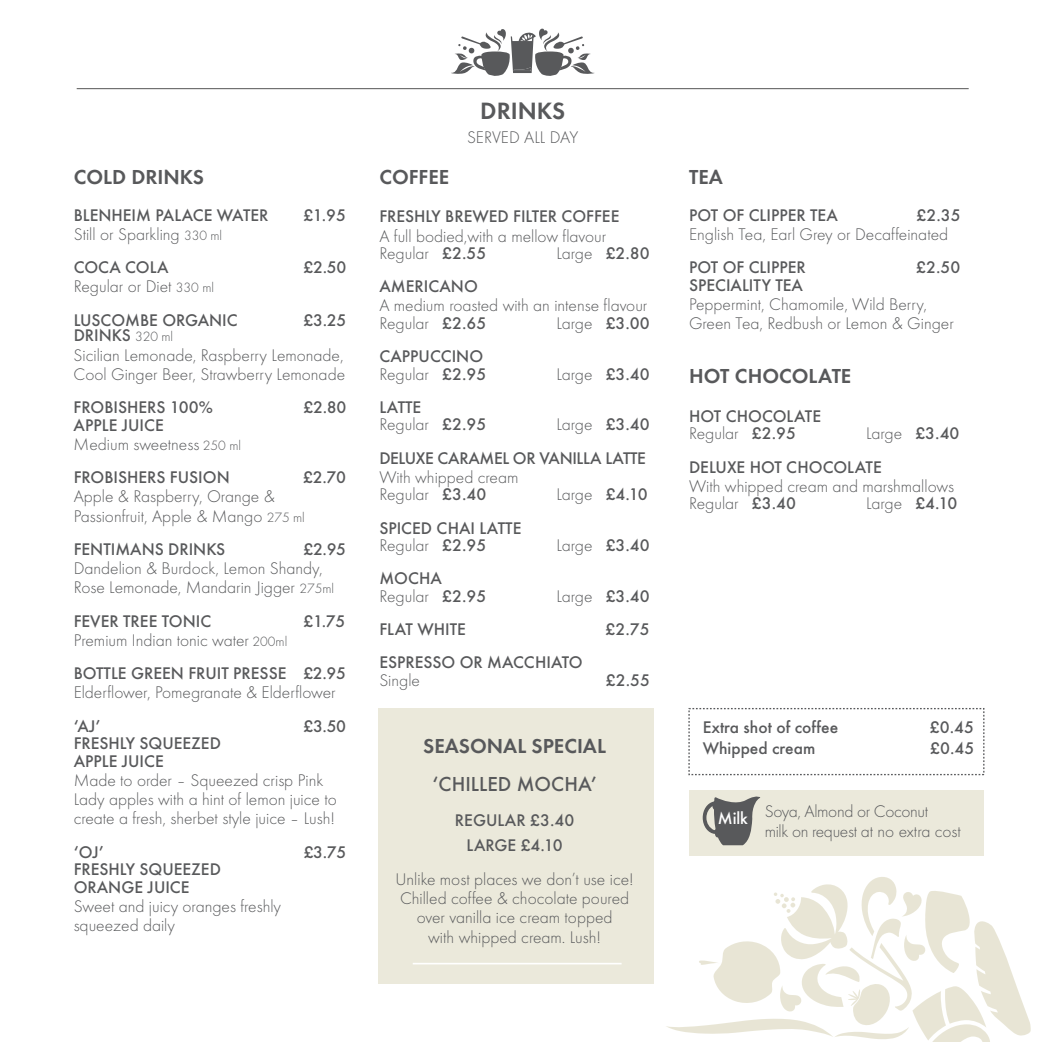
<style>
.page{position:relative;width:1042px;height:1042px;background:#fff}
.page>*{position:absolute;margin:0;border:0;box-sizing:border-box;transform-origin:0 0}
.t1{font:600 24.5px "Futura T";color:#58595b}
.t2{font:600 21px "Futura T";color:#58595b}
.t3{font:500 21px "Futura T";color:#58595b}
.t4{font:300 17.5px/19.2px "Futura T";color:#58595b}
.t5{font:500 17.5px/17.5px "Futura T";color:#58595b}
.t6{font:300 17.5px/19.2px "Futura T";letter-spacing:-.02em;color:#58595b}
.t7{font:500 17.5px/33.2px "Futura T";letter-spacing:-.02em;color:#58595b;text-align:right}
.t8{font:500 17.5px "Futura T";color:#fff}
.s1{font-size:14px}
.s2{font-weight:500}
.s3{font-weight:300}
.s4{font-weight:300;font-size:14px}
</style>
<div class="page">
<svg style="left:666px;top:877px;width:364px;height:165px"></svg>
<div style="left:689px;top:789px;width:295px;height:66px;background:#ebe9db"></div>
<div style="left:688px;top:708px;width:296px;height:67px;border:1px dashed #58595b"></div>
<hr style="left:77px;top:88px;width:891px;height:1px;background:#58595b">
<svg style="left:451px;top:29px;width:144px;height:47px"></svg>
<svg style="left:703px;top:796px;width:57px;height:49px"></svg>
<div style="left:378px;top:708px;width:275px;height:275px;background:#ebe9db"></div>
<hr style="left:413px;top:963px;width:208px;height:1px;background:#fff">
<p class="t2" style="left:74px;top:164px;width:132px">COLD DRINKS</p>
<p class="t5" style="left:74px;top:206px;width:196px">BLENHEIM PALACE WATER</p>
<p class="t5" style="left:304px;top:206px;width:44px">£1.95</p>
<p class="t4" style="left:74px;top:217px;width:150px;line-height:33.2px">Still or Sparkling <span class="s1">330 ml<br></span><span class="s2">COCA COLA</span></p>
<p class="t5" style="left:304px;top:258px;width:44px">£2.50</p>
<p class="t5" style="left:74px;top:270px;width:166px;line-height:33.2px"><span class="s3">Regular or Diet</span> <span class="s4">330 ml<br></span>LUSCOMBE ORGANIC</p>
<p class="t5" style="left:303px;top:311px;width:44px">£3.25</p>
<p class="t4" style="left:74px;top:326px;width:273px"><span class="s2">DRINKS</span> <span class="s1">320 ml<br></span>Sicilian Lemonade, Raspberry Lemonade,<br>Cool Ginger Beer, Strawberry Lemonade</p>
<p class="t5" style="left:74px;top:398px;width:141px">FROBISHERS 100%</p>
<p class="t5" style="left:304px;top:398px;width:44px">£2.80</p>
<p class="t4" style="left:74px;top:415px;width:169px"><span class="s2">APPLE JUICE<br></span>Medium sweetness <span class="s1">250 ml</span></p>
<p class="t5" style="left:74px;top:468px;width:158px">FROBISHERS FUSION</p>
<p class="t5" style="left:303px;top:468px;width:44px">£2.70</p>
<p class="t4" style="left:74px;top:487px;width:233px">Apple &amp; Raspberry, Orange &amp;<br>Passionfruit, Apple &amp; Mango <span class="s1">275 ml</span></p>
<p class="t5" style="left:74px;top:540px;width:153px">FENTIMANS DRINKS</p>
<p class="t5" style="left:303px;top:540px;width:44px">£2.95</p>
<p class="t4" style="left:74px;top:558px;width:262px">Dandelion &amp; Burdock, Lemon Shandy,<br>Rose Lemonade, Mandarin Jigger <span class="s1">275ml</span></p>
<p class="t5" style="left:74px;top:612px;width:139px">FEVER TREE TONIC</p>
<p class="t5" style="left:303px;top:612px;width:43px">£1.75</p>
<p class="t5" style="left:74px;top:623px;width:274px;line-height:33.2px"><span class="s3">Premium Indian tonic water</span> <span class="s4">200ml<br></span>BOTTLE GREEN FRUIT PRESSE £2.95</p>
<p class="t4" style="left:74px;top:683px;width:264px">Elderflower, Pomegranate &amp; Elderflower</p>
<p class="t5" style="left:74px;top:717px;width:28px">‘AJ’</p>
<p class="t5" style="left:303px;top:717px;width:44px">£3.50</p>
<p class="t5" style="left:74px;top:734px;width:149px">FRESHLY SQUEEZED<br>APPLE JUICE</p>
<p class="t4" style="left:74px;top:770px;width:265px">Made to order – Squeezed crisp Pink<br>Lady apples with a hint of lemon juice to create a fresh, sherbet style juice – Lush!</p>
<p class="t5" style="left:74px;top:843px;width:32px">‘OJ’</p>
<p class="t5" style="left:304px;top:843px;width:44px">£3.75</p>
<p class="t5" style="left:74px;top:860px;width:149px">FRESHLY SQUEEZED<br>ORANGE JUICE</p>
<p class="t4" style="left:74px;top:896px;width:209px">Sweet and juicy oranges freshly squeezed daily</p>
<h1 class="t1" style="left:480px;top:96px;width:86px">DRINKS</h1>
<p class="t4" style="left:467px;top:127px;width:113px">SERVED ALL DAY</p>
<p class="t2" style="left:379px;top:164px;width:71px">COFFEE</p>
<p class="t5" style="left:379px;top:207px;width:242px">FRESHLY BREWED FILTER COFFEE</p>
<p class="t4" style="left:379px;top:227px;width:229px;line-height:17.5px">A full bodied,with a mellow flavour<br>Regular <span class="s2">£2.55</span></p>
<p class="t4" style="left:556px;top:243px;width:95px">Large <span class="s2">£2.80</span></p>
<p class="t5" style="left:379px;top:277px;width:100px">AMERICANO</p>
<p class="t4" style="left:379px;top:297px;width:270px;line-height:17.5px">A medium roasted with an intense flavour<br>Regular <span class="s2">£2.65</span></p>
<p class="t4" style="left:556px;top:313px;width:95px">Large <span class="s2">£3.00</span></p>
<p class="t5" style="left:379px;top:347px;width:108px">CAPPUCCINO<br><span class="s3">Regular</span> £2.95</p>
<p class="t4" style="left:556px;top:364px;width:95px">Large <span class="s2">£3.40</span></p>
<p class="t5" style="left:379px;top:398px;width:108px">LATTE<br><span class="s3">Regular</span> £2.95</p>
<p class="t7" style="left:379px;top:408px;width:272px"><span class="s3">Large</span> £3.40<br>DELUXE CARAMEL OR VANILLA LATTE</p>
<p class="t4" style="left:379px;top:468px;width:141px;line-height:17.5px">With whipped cream<br>Regular <span class="s2">£3.40</span></p>
<p class="t4" style="left:556px;top:485px;width:93px">Large <span class="s2">£4.10</span></p>
<p class="t5" style="left:379px;top:519px;width:144px">SPICED CHAI LATTE<br><span class="s3">Regular</span> £2.95</p>
<p class="t5" style="left:379px;top:570px;width:108px">MOCHA<br><span class="s3">Regular</span> £2.95</p>
<p class="t4" style="left:556px;top:535px;width:95px">Large <span class="s2">£3.40</span></p>
<p class="t4" style="left:556px;top:586px;width:95px">Large <span class="s2">£3.40</span></p>
<p class="t5" style="left:379px;top:620px;width:88px">FLAT WHITE</p>
<p class="t5" style="left:606px;top:620px;width:46px">£2.75</p>
<p class="t5" style="left:379px;top:654px;width:205px">ESPRESSO OR MACCHIATO</p>
<p class="t4" style="left:379px;top:670px;width:42px">Single</p>
<p class="t5" style="left:606px;top:671px;width:46px">£2.55</p>
<p class="t2" style="left:423px;top:733px;width:184px">SEASONAL SPECIAL</p>
<p class="t3" style="left:432px;top:772px;width:166px">‘CHILLED MOCHA’</p>
<p class="t5" style="left:455px;top:808px;width:121px;line-height:24.5px;text-align:center">REGULAR £3.40<br>LARGE £4.10</p>
<p class="t4" style="left:395px;top:869px;width:240px;text-align:center">Unlike most places we don’t use ice!<br>Chilled coffee &amp; chocolate poured over vanilla ice cream topped<br>with whipped cream. Lush!</p>
<p class="t2" style="left:689px;top:164px;width:35px">TEA</p>
<p class="t5" style="left:689px;top:206px;width:150px">POT OF CLIPPER TEA</p>
<p class="t5" style="left:916px;top:206px;width:46px">£2.35</p>
<p class="t4" style="left:689px;top:224px;width:261px">English Tea, Earl Grey or Decaffeinated</p>
<p class="t5" style="left:689px;top:258px;width:118px">POT OF CLIPPER</p>
<p class="t5" style="left:916px;top:258px;width:46px">£2.50</p>
<p class="t5" style="left:689px;top:276px;width:115px">SPECIALITY TEA</p>
<p class="t4" style="left:689px;top:294px;width:266px">Peppermint, Chamomile, Wild Berry,<br>Green Tea, Redbush or Lemon &amp; Ginger</p>
<p class="t2" style="left:689px;top:364px;width:164px">HOT CHOCOLATE</p>
<p class="t5" style="left:689px;top:407px;width:134px">HOT CHOCOLATE<br><span class="s3">Regular</span> £2.95</p>
<p class="t5" style="left:689px;top:417px;width:272px;line-height:33.2px;text-indent:177px"><span class="s3">Large</span> £3.40<br>DELUXE HOT CHOCOLATE</p>
<p class="t4" style="left:689px;top:477px;width:266px;line-height:17.5px">With whipped cream and marshmallows<br>Regular <span class="s2">£3.40</span></p>
<p class="t4" style="left:866px;top:494px;width:93px">Large <span class="s2">£4.10</span></p>
<p class="t5" style="left:702px;top:719px;width:137px">Extra shot of coffee</p>
<p class="t5" style="left:930px;top:719px;width:46px">£0.45</p>
<p class="t5" style="left:702px;top:740px;width:114px">Whipped cream</p>
<p class="t5" style="left:930px;top:740px;width:46px">£0.45</p>
<p class="t8" style="left:718px;top:808px;width:32px">Milk</p>
<p class="t6" style="left:765px;top:801px;width:198px">Soya, Almond or Coconut<br>milk on request at no extra cost</p>
</div>
